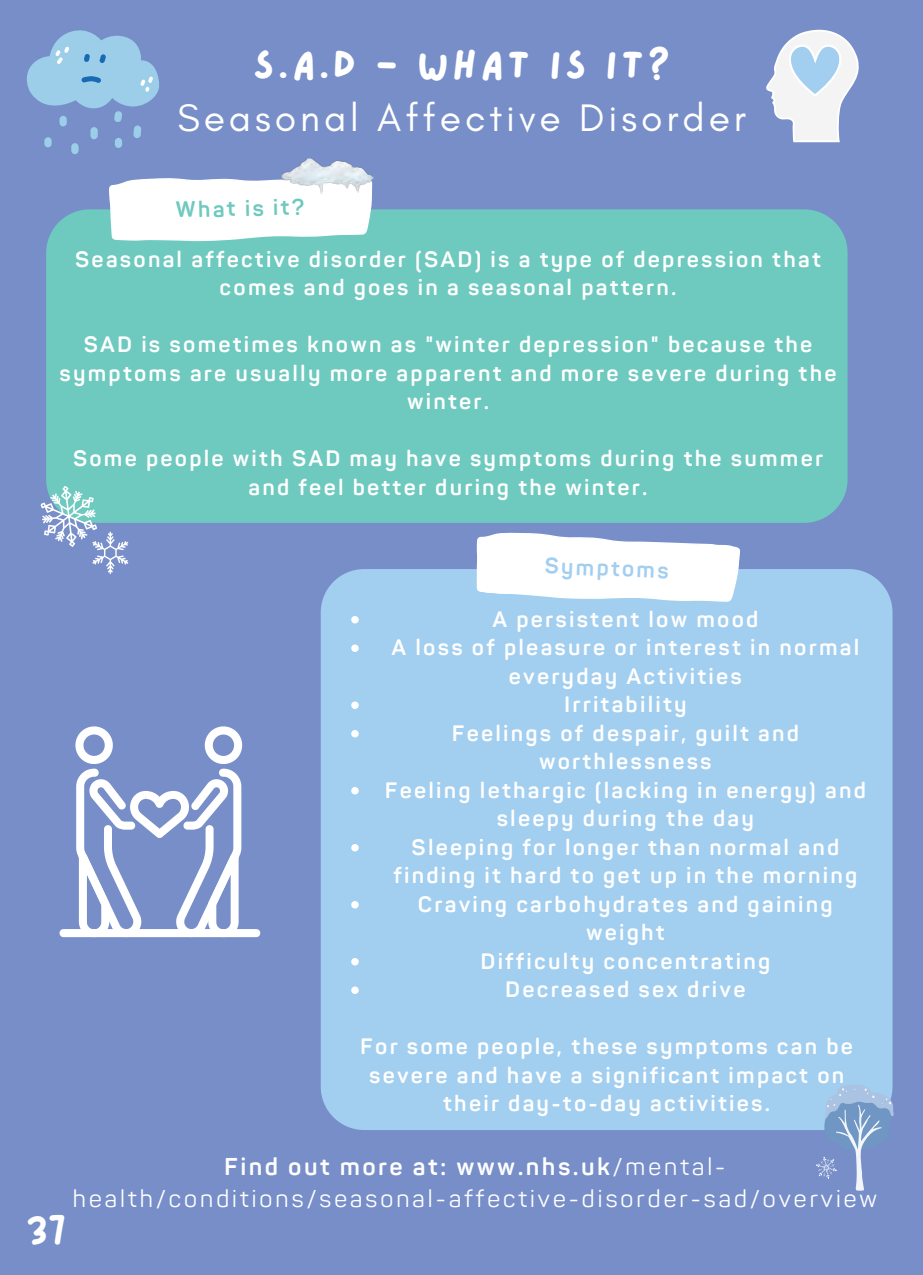
<style>
.page{position:relative;width:923px;height:1275px;background:#fff}
.page>*{position:absolute;margin:0;border:0;box-sizing:border-box;transform-origin:0 0}
.t1{font:39.2px "Glacial Indifference";letter-spacing:.1em;color:#fff}
.t2{font:39.2px "Lazydog";letter-spacing:.1em;color:#fff}
.t3{font:35.8px "Lazydog";color:#fff}
.t4{font:24px/31.6px "Panton";letter-spacing:.1em;color:#fff;text-align:center}
.t5{font:700 22px/28.4px "Panton";letter-spacing:.1em;color:#fff;text-align:center}
.t6{font:700 22px "Panton";color:#6ec9bf}
.t7{font:700 22px "Panton";color:#a2ceef}
.s1{font-weight:700}
</style>
<div class="page">
<div style="left:0;top:0;width:922px;height:1275px;background:#778ec9"></div>
<svg style="left:26px;top:30px;width:133px;height:124px"></svg>
<svg style="left:766px;top:30px;width:93px;height:112px"></svg>
<div style="left:46px;top:209px;width:801px;height:314px;background:#6ec9bf"></div>
<svg style="left:108px;top:178px;width:264px;height:69px;background:#e6f4f4"></svg>
<div style="left:321px;top:569px;width:571px;height:561px;background:#a2ceef"></div>
<svg style="left:472px;top:532px;width:268px;height:83px;background:#dde9f6"></svg>
<img style="left:281px;top:158px;width:93px;height:37px">
<svg style="left:59px;top:726px;width:201px;height:211px"></svg>
<svg style="left:40px;top:479px;width:88px;height:95px"></svg>
<svg style="left:351px;top:616px;width:8px;height:8px"></svg>
<svg style="left:351px;top:645px;width:8px;height:7px"></svg>
<svg style="left:351px;top:702px;width:8px;height:7px"></svg>
<svg style="left:351px;top:730px;width:8px;height:8px"></svg>
<svg style="left:351px;top:787px;width:8px;height:8px"></svg>
<svg style="left:351px;top:844px;width:8px;height:8px"></svg>
<svg style="left:351px;top:901px;width:8px;height:8px"></svg>
<svg style="left:351px;top:958px;width:8px;height:8px"></svg>
<svg style="left:351px;top:987px;width:8px;height:7px"></svg>
<svg style="left:815px;top:1084px;width:79px;height:107px"></svg>
<h1 class="t2" style="left:253px;top:45px;width:418px">S.A.D - What is it?</h1>
<h1 class="t1" style="left:177px;top:94px;width:570px">Seasonal Affective Disorder</h1>
<p class="t6" style="left:176px;top:197px;width:130px;rotate:-1deg">What is it?</p>
<p class="t5" style="left:75px;top:246px;width:747px">Seasonal affective disorder (SAD) is a type of depression that comes and goes in a seasonal pattern.</p>
<p class="t5" style="left:60px;top:331px;width:778px">SAD is sometimes known as "winter depression" because the symptoms are usually more apparent and more severe during the winter.</p>
<p class="t5" style="left:73px;top:445px;width:751px">Some people with SAD may have symptoms during the summer and feel better during the winter.</p>
<p class="t7" style="left:545px;top:553px;width:126px;rotate:2deg">Symptoms</p>
<p class="t5" style="left:385px;top:605px;width:482px">A persistent low mood<br>A loss of pleasure or interest in normal everyday Activities<br>Irritability<br>Feelings of despair, guilt and worthlessness<br>Feeling lethargic (lacking in energy) and sleepy during the day<br>Sleeping for longer than normal and finding it hard to get up in the morning<br>Craving carbohydrates and gaining weight<br>Difficulty concentrating<br>Decreased sex drive</p>
<p class="t5" style="left:360px;top:1033px;width:494px">For some people, these symptoms can be severe and have a significant impact on their day-to-day activities.</p>
<h2 class="t3" style="left:26px;top:1215px;width:42px">37</h2>
<p class="t4" style="left:72px;top:1152px;width:806px"><span class="s1">Find out more at: www.nhs.uk</span>/mental&shy;health/conditions/seasonal-affective-disorder-sad/overview</p>
</div>
